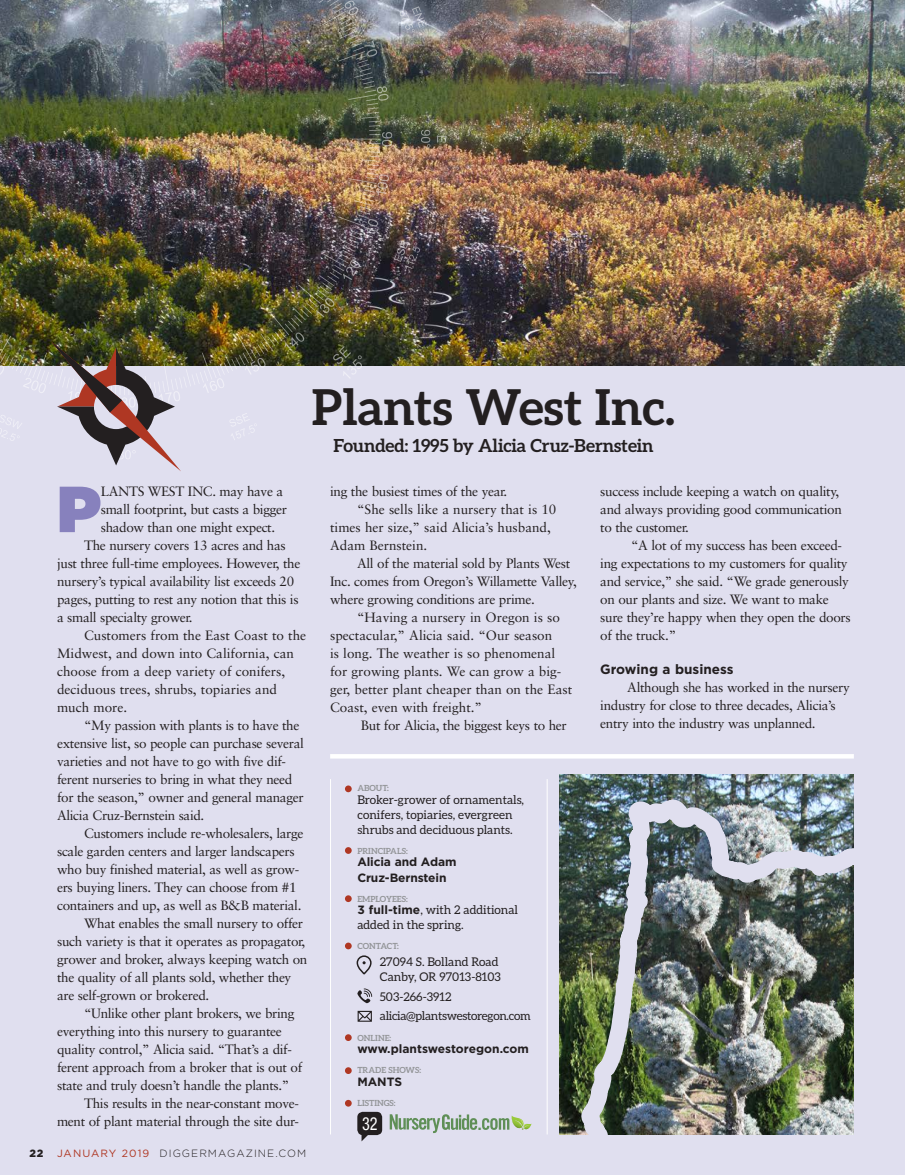
<style>
.page{position:relative;width:905px;height:1175px;background:#fff}
.page>*{position:absolute;margin:0;border:0;box-sizing:border-box;transform-origin:0 0}
.Body_Copy_w__Drop_Ca{font:900 64.95px "Gotham";color:#8781bd}
.Headline{font:700 49.5px "Aleo";color:#231f20}
.Body_Subhed{font:700 18px "Aleo";letter-spacing:-.01em;color:#231f20}
.t1{font:condensed 18px "Helvetica Neue";color:#fff;scale:.9 1}
.t2{font:700 16.5px "Trade Gothic";color:#5f8f57}
.Body_Copy{font:13.5px/18px "Sabon";letter-spacing:-.025em;color:#231f20}
.Body_Copy-2{font:13.5px/18px "Sabon";color:#231f20}
.Body_Copy_w__Drop_Ca-2{font:13.5px/18px "Sabon";letter-spacing:-.025em;color:#231f20}
.Body_Section_Subhed{font:700 13.5px "Gotham";color:#231f20}
.Image_Caption{font:12px/15px "Aleo";color:#231f20}
.Image_Caption-2{font:700 12px/15px "Gotham";letter-spacing:-.01em;color:#231f20}
.Image_Caption-3{font:12px "Aleo";letter-spacing:-.025em;color:#231f20}
.t3{font:300 10.5px "Gotham";letter-spacing:.1em;color:#231f20}
.t4{font:900 10.5px "Gotham";color:#231f20}
.Image_Caption-4{font:700 8.4px "Aleo";color:#939598}
.s1{font-weight:400;color:#af3723}
.s2{font-family:"Gotham";font-weight:700}
</style>
<div class="page">
<div style="left:0;top:0;width:904px;height:1174px;background:#e0dfef"></div>
<img style="left:430px;top:0;width:474px;height:365px">
<img style="left:559px;top:774px;width:8px;height:360px">
<img style="left:567px;top:754px;width:287px;height:381px">
<hr style="left:330px;top:779px;width:1px;height:355px;background:#fff">
<hr style="left:546px;top:779px;width:1px;height:355px;background:#fff">
<hr style="left:330px;top:754px;width:523px;height:4px;background:#fff">
<svg style="left:437px;top:136px;width:9px;height:6px"></svg>
<img style="left:0;top:0;width:430px;height:471px">
<div style="left:356px;top:955px;width:15px;height:19px;border:2px solid #231f20;border-radius:7px"></div>
<svg style="left:357px;top:988px;width:15px;height:15px"></svg>
<svg style="left:357px;top:1010px;width:15px;height:11px"></svg>
<div style="left:345px;top:785px;width:7px;height:7px;background:#af3723;border-radius:50%"></div>
<div style="left:345px;top:847px;width:7px;height:7px;background:#af3723;border-radius:50%"></div>
<div style="left:345px;top:895px;width:7px;height:7px;background:#af3723;border-radius:50%"></div>
<div style="left:345px;top:942px;width:7px;height:7px;background:#af3723;border-radius:50%"></div>
<div style="left:345px;top:1034px;width:7px;height:7px;background:#af3723;border-radius:50%"></div>
<div style="left:345px;top:1067px;width:7px;height:7px;background:#af3723;border-radius:50%"></div>
<div style="left:345px;top:1099px;width:7px;height:7px;background:#af3723;border-radius:50%"></div>
<svg style="left:389px;top:1114px;width:142px;height:19px"></svg>
<div style="left:357px;top:1111px;width:25px;height:24px;background:#231f20;border-radius:5px"></div>
<svg style="left:361px;top:1135px;width:8px;height:6px"></svg>
<p class="Headline" style="left:312px;top:378px;width:365px">Plants West Inc.</p>
<p class="Body_Subhed" style="left:333px;top:435px;width:322px">Founded: 1995 by Alicia Cruz-Bernstein</p>
<p class="Body_Copy_w__Drop_Ca" style="left:57px;top:462px;width:46px">P</p>
<p class="Body_Copy_w__Drop_Ca-2" style="left:101px;top:482px;width:188px">LANTS WEST INC. may have a small footprint, but casts a bigger shadow than one might expect.</p>
<p class="Body_Copy" style="left:57px;top:536px;width:245px;text-indent:27px">The nursery covers 13 acres and has just three full-time employees. However, the nursery’s typical availability list exceeds 20 pages, putting to rest any notion that this is a small specialty grower.</p>
<p class="Body_Copy-2" style="left:57px;top:626px;width:250px;text-indent:27px">Customers from the East Coast to the<br>Midwest, and down into California, can choose from a deep variety of conifers, deciduous trees, shrubs, topiaries and much more.</p>
<p class="Body_Copy" style="left:57px;top:716px;width:248px;text-indent:27px">“My passion with plants is to have the extensive list, so people can purchase several varieties and not have to go with five dif&shy;ferent nurseries to bring in what they need for the season,” owner and general manager Alicia Cruz-Bernstein said.</p>
<p class="Body_Copy" style="left:57px;top:824px;width:248px;text-indent:27px">Customers include re-wholesalers, large scale garden centers and larger landscapers who buy finished material, as well as grow&shy;ers buying liners. They can choose from #1 containers and up, as well as B&amp;B material.</p>
<p class="Body_Copy" style="left:57px;top:914px;width:252px;text-indent:27px">What enables the small nursery to offer such variety is that it operates as propagator, grower and broker, always keeping watch on the quality of all plants sold, whether they are self-grown or brokered.</p>
<p class="Body_Copy" style="left:57px;top:1004px;width:247px;text-indent:27px">“Unlike other plant brokers, we bring everything into this nursery to guarantee quality control,” Alicia said. “That’s a dif&shy;ferent approach from a broker that is out of state and truly doesn’t handle the plants.”</p>
<p class="Body_Copy" style="left:57px;top:1094px;width:243px;text-align:right">This results in the near-constant move&shy;ment of plant material through the site dur-</p>
<p class="t4" style="left:29px;top:1145px;width:16px">22</p>
<p class="t3" style="left:57px;top:1146px;width:250px"><span class="s1">JANUARY 2019</span> DIGGERMAGAZINE.COM</p>
<p class="Body_Copy" style="left:330px;top:482px;width:179px">ing the busiest times of the year.</p>
<p class="Body_Copy-2" style="left:330px;top:500px;width:228px;text-indent:27px">“She sells like a nursery that is 10 times her size,” said Alicia’s husband,<br>Adam Bernstein.</p>
<p class="Body_Copy" style="left:330px;top:554px;width:248px;text-indent:27px">All of the material sold by Plants West<br>Inc. comes from Oregon’s Willamette Valley, where growing conditions are prime.</p>
<p class="Body_Copy-2" style="left:330px;top:608px;width:243px;text-indent:27px">“Having a nursery in Oregon is so spectacular,” Alicia said. “Our season<br>is long. The weather is so phenomenal for growing plants. We can grow a big&shy;ger, better plant cheaper than on the East Coast, even with freight.”</p>
<p class="Body_Copy" style="left:361px;top:716px;width:207px">But for Alicia, the biggest keys to her</p>
<p class="Image_Caption-4" style="left:357px;top:783px;width:33px">ABOUT:</p>
<p class="Image_Caption" style="left:357px;top:792px;width:168px">Broker-grower of ornamentals, conifers, topiaries, evergreen shrubs and deciduous plants.</p>
<p class="Image_Caption-4" style="left:357px;top:846px;width:52px">PRINCIPALS:</p>
<p class="Image_Caption-2" style="left:357px;top:854px;width:101px">Alicia and Adam<br>Cruz-Bernstein</p>
<p class="Image_Caption-4" style="left:357px;top:893px;width:52px">EMPLOYEES:</p>
<p class="Image_Caption" style="left:357px;top:902px;width:162px"><span class="s2">3 full-time</span>, with 2 additional added in the spring.</p>
<p class="Image_Caption-4" style="left:357px;top:941px;width:43px">CONTACT:</p>
<p class="Image_Caption" style="left:380px;top:954px;width:122px">27094 S. Bolland Road<br>Canby, OR 97013-8103</p>
<p class="Image_Caption" style="left:380px;top:989px;width:73px">503-266-3912</p>
<p class="Image_Caption-3" style="left:380px;top:1009px;width:153px">alicia@plantswestoregon.com</p>
<p class="Image_Caption-4" style="left:357px;top:1032px;width:35px">ONLINE:</p>
<p class="Image_Caption-2" style="left:357px;top:1041px;width:173px">www.plantswestoregon.com</p>
<p class="Image_Caption-4" style="left:357px;top:1065px;width:65px">TRADE SHOWS:</p>
<p class="Image_Caption-2" style="left:357px;top:1074px;width:46px">MANTS</p>
<p class="Image_Caption-4" style="left:357px;top:1098px;width:40px">LISTINGS:</p>
<p class="t1" style="left:362px;top:1112px;width:19px">32</p>
<p class="t2" style="left:477px;top:1113px;width:6px">.</p>
<p class="Body_Copy" style="left:600px;top:482px;width:243px">success include keeping a watch on quality, and always providing good communication to the customer.</p>
<p class="Body_Copy" style="left:600px;top:536px;width:252px;text-indent:31px">“A lot of my success has been exceed&shy;ing expectations to my customers for quality and service,” she said. “We grade generously on our plants and size. We want to make sure they’re happy when they open the doors of the truck.”</p>
<p class="Body_Section_Subhed" style="left:600px;top:660px;width:135px">Growing a business</p>
<p class="Body_Copy" style="left:600px;top:678px;width:251px;text-indent:27px">Although she has worked in the nursery industry for close to three decades, Alicia’s entry into the industry was unplanned.</p>
</div>
